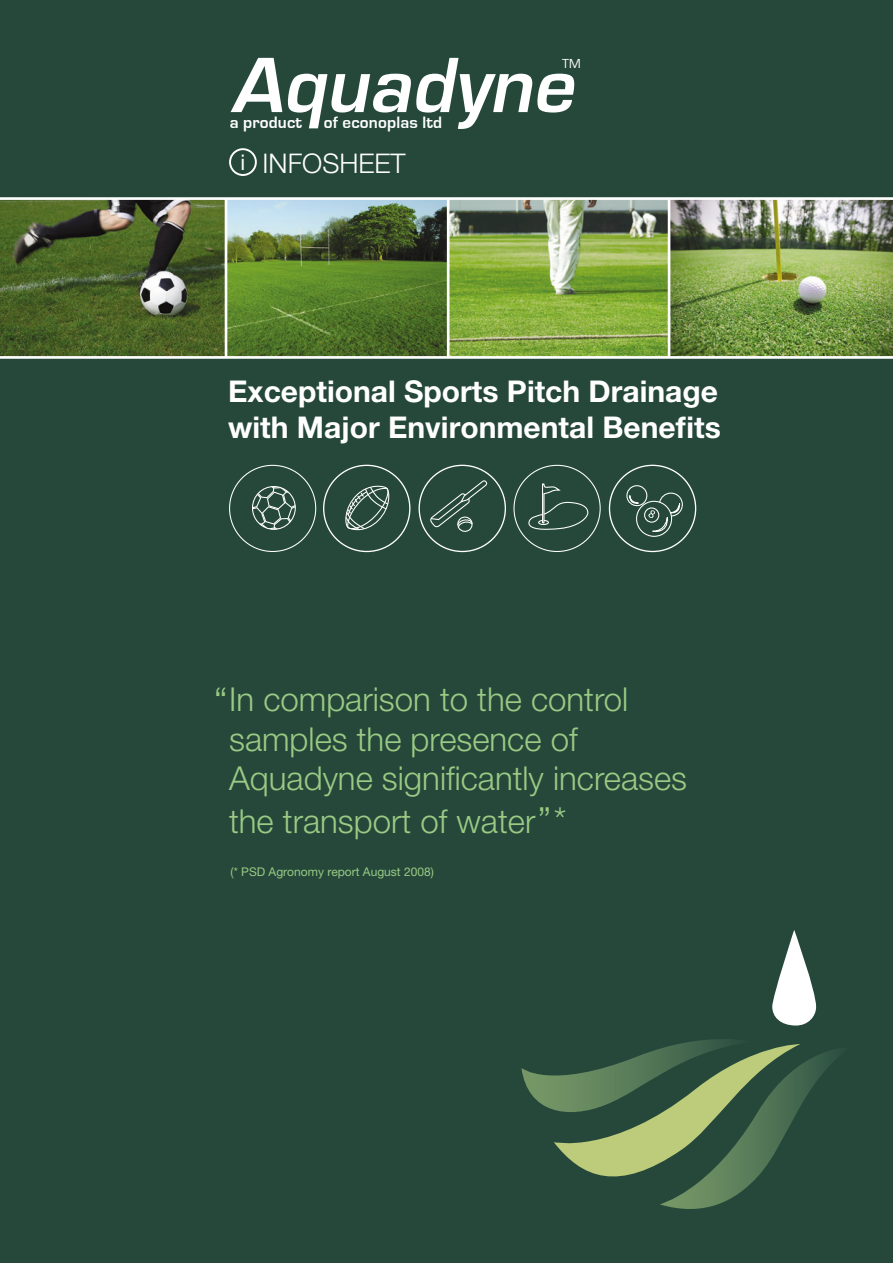
<style>
.page{position:relative;width:893px;height:1263px;background:#25483b}
.page>*{position:absolute;margin:0;border:0;box-sizing:border-box;transform-origin:0 0}
.t1{font:italic 700 81.3px "Eurostile";color:#fff}
.t2{font:300 33px/39.6px "Helvetica Neue LT Pro";color:#9aca83}
.t3{font:700 30px/36px "Helvetica Neue LT Pro";color:#fff}
.t4{font:300 27.15px "Helvetica Neue LT Pro";color:#fff}
.t5{font:700 17.1px "Eurostile";letter-spacing:.01em;color:#fff}
.t6{font:13.5px "Eurostile";color:#fff}
.t7{font:12px "Helvetica Neue LT Pro";color:#9aca83}
.s1{font-weight:400;font-size:21.75px}
.s2{font-size:36px}
</style>
<div class="page">
<svg style="left:521px;top:930px;width:314px;height:279px"></svg>
<img style="left:0;top:197px;width:893px;height:162px">
<div style="left:229px;top:148px;width:28px;height:28px;border:2px solid #fff;border-radius:50%"></div>
<svg style="left:252px;top:486px;width:43px;height:43px"></svg>
<div style="left:252px;top:486px;width:44px;height:44px;border:1px solid #fff;border-radius:50%"></div>
<svg style="left:345px;top:485px;width:45px;height:46px"></svg>
<svg style="left:626px;top:467px;width:57px;height:70px"></svg>
<svg style="left:429px;top:479px;width:59px;height:53px"></svg>
<svg style="left:528px;top:483px;width:61px;height:47px"></svg>
<h1 class="t1" style="left:231px;top:41px;width:360px">Aquadyne</h1>
<p class="t6" style="left:562px;top:56px;width:20px">TM</p>
<p class="t5" style="left:324px;top:113px;width:120px">of econoplas ltd</p>
<p class="t5" style="left:230px;top:113px;width:74px">a product</p>
<p class="t4" style="left:241px;top:146px;width:167px"><span class="s1">i</span> INFOSHEET</p>
<p class="t3" style="left:228px;top:373px;width:494px">Exceptional Sports Pitch Drainage with Major Environmental Benefits</p>
<p class="t2" style="left:229px;top:679px;width:459px;text-indent:-15px"><span class="s2">“</span>In comparison to the control samples the presence of<br>Aquadyne significantly increases</p>
<p class="t2" style="left:229px;top:801px;width:339px">the transport of water<span class="s2">”*</span></p>
<p class="t7" style="left:231px;top:865px;width:205px">(* PSD Agronomy report August 2008)</p>
</div>
